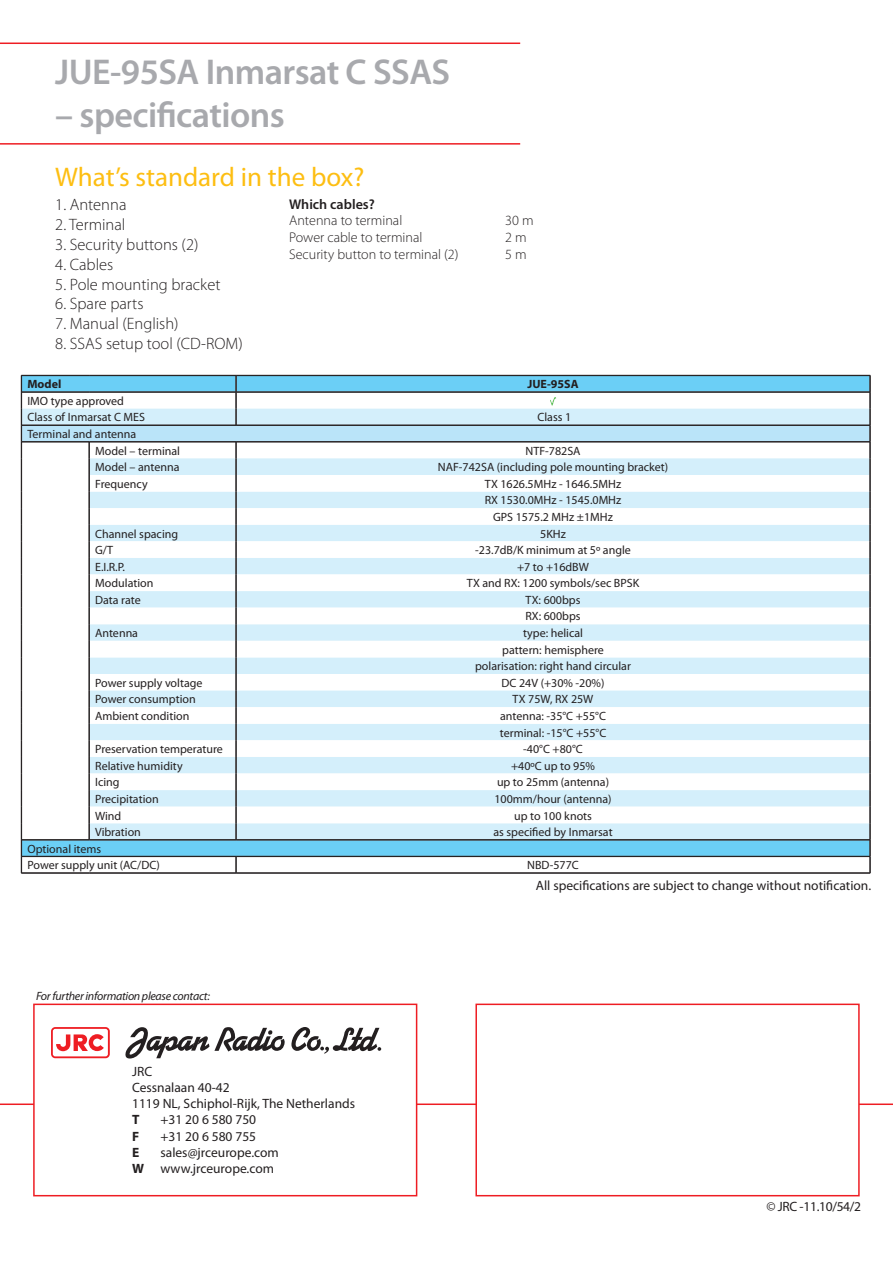
<style>
.page{position:relative;width:893px;height:1263px;background:#fff}
.page>*{position:absolute;margin:0;border:0;box-sizing:border-box;transform-origin:0 0}
.t1{font:600 36px "Myriad Pro";letter-spacing:-.015em;color:#a8a9ad}
.t2{font:27px "Myriad Pro";color:#fdbe12}
.t3{font:300 16.5px "Myriad Pro";color:#231f20}
.t4{font:300 14.1px/17px "Myriad Pro";color:#231f20}
.t5{font:13.5px/16.2px "Myriad Pro";color:#231f20}
.t6{font:12px/16.6px "Myriad Pro";color:#231f20}
.t7{font:italic 12px "Myriad Pro";letter-spacing:-.025em;color:#231f20}
.t8{font:700 12px "Myriad Pro";color:#231f20}
.s1{font-weight:600}
.s2{font-weight:700}
</style>
<div class="page">
<hr style="left:0;top:1103px;width:893px;height:2px;background:#ee1d23">
<hr style="left:0;top:43px;width:520px;height:1px;background:#ee1d23">
<div style="left:34px;top:1004px;width:383px;height:192px;background:#fff"></div>
<div style="left:33px;top:1003px;width:384px;height:193px;border:2px solid #ee1d23"></div>
<div style="left:476px;top:1004px;width:383px;height:192px;background:#fff"></div>
<div style="left:475px;top:1003px;width:385px;height:193px;border:2px solid #ee1d23"></div>
<svg style="left:291px;top:1027px;width:90px;height:27px"></svg>
<svg style="left:125px;top:1027px;width:160px;height:31px"></svg>
<svg style="left:51px;top:1027px;width:59px;height:31px"></svg>
<hr style="left:21px;top:873px;width:68px;height:1px;background:#231f20">
<hr style="left:89px;top:873px;width:147px;height:1px;background:#231f20">
<hr style="left:236px;top:873px;width:634px;height:1px;background:#231f20">
<svg style="left:21px;top:375px;width:850px;height:498px"></svg>
<hr style="left:0;top:143px;width:520px;height:2px;background:#ee1d23">
<p class="t1" style="left:55px;top:49px;width:397px">JUE-95SA Inmarsat C SSAS</p>
<p class="t1" style="left:55px;top:92px;width:231px">– specifications</p>
<p class="t2" style="left:55px;top:161px;width:311px">What’s standard in the box?</p>
<p class="t3" style="left:55px;top:195px;width:73px">1. Antenna</p>
<p class="t3" style="left:55px;top:215px;width:72px">2. Terminal</p>
<p class="t3" style="left:55px;top:234px;width:145px">3. Security buttons (2)</p>
<p class="t3" style="left:55px;top:254px;width:60px">4. Cables</p>
<p class="t3" style="left:55px;top:274px;width:167px">5. Pole mounting bracket</p>
<p class="t3" style="left:55px;top:294px;width:90px">6. Spare parts</p>
<p class="t3" style="left:55px;top:314px;width:125px">7. Manual (English)</p>
<p class="t3" style="left:55px;top:333px;width:189px">8. SSAS setup tool (CD-ROM)</p>
<p class="t4" style="left:289px;top:195px;width:115px"><span class="s1">Which cables?<br></span>Antenna to terminal</p>
<p class="t4" style="left:505px;top:212px;width:30px">30 m</p>
<p class="t4" style="left:289px;top:229px;width:135px">Power cable to terminal</p>
<p class="t4" style="left:505px;top:229px;width:23px">2 m</p>
<p class="t4" style="left:289px;top:246px;width:171px">Security button to terminal (2)</p>
<p class="t4" style="left:505px;top:246px;width:23px">5 m</p>
<p class="t8" style="left:27px;top:376px;width:35px">Model</p>
<p class="t8" style="left:527px;top:376px;width:53px">JUE-95SA</p>
<p class="t6" style="left:27px;top:392px;width:119px">IMO type approved<br>Class of Inmarsat C MES</p>
<p class="t6" style="left:537px;top:409px;width:35px">Class 1</p>
<p class="t6" style="left:95px;top:425px;width:86px;text-indent:-68px">Terminal and antenna<br>Model – terminal</p>
<p class="t6" style="left:525px;top:442px;width:57px">NTF-782SA</p>
<p class="t6" style="left:95px;top:459px;width:86px">Model – antenna</p>
<p class="t6" style="left:438px;top:459px;width:232px">NAF-742SA (including pole mounting bracket)</p>
<p class="t6" style="left:95px;top:475px;width:54px">Frequency</p>
<p class="t6" style="left:485px;top:475px;width:138px;text-align:center">TX 1626.5MHz - 1646.5MHz<br>RX 1530.0MHz - 1545.0MHz<br>GPS 1575.2 MHz ±1MHz</p>
<p class="t6" style="left:95px;top:525px;width:85px">Channel spacing</p>
<p class="t6" style="left:540px;top:525px;width:27px">5KHz</p>
<p class="t6" style="left:95px;top:542px;width:19px">G/T</p>
<p class="t6" style="left:475px;top:542px;width:157px">-23.7dB/K minimum at 5º angle</p>
<p class="t6" style="left:95px;top:558px;width:31px">E.I.R.P.</p>
<p class="t6" style="left:517px;top:558px;width:73px">+7 to +16dBW</p>
<p class="t6" style="left:95px;top:575px;width:60px">Modulation</p>
<p class="t6" style="left:467px;top:575px;width:174px">TX and RX: 1200 symbols/sec BPSK</p>
<p class="t6" style="left:95px;top:591px;width:47px">Data rate</p>
<p class="t6" style="left:525px;top:591px;width:57px">TX: 600bps<br>RX: 600bps</p>
<p class="t6" style="left:95px;top:624px;width:44px">Antenna</p>
<p class="t6" style="left:475px;top:624px;width:157px;text-align:center">type: helical<br>pattern: hemisphere polarisation: right hand circular</p>
<p class="t6" style="left:95px;top:674px;width:109px">Power supply voltage</p>
<p class="t6" style="left:502px;top:674px;width:104px">DC 24V (+30% -20%)</p>
<p class="t6" style="left:95px;top:691px;width:102px">Power consumption</p>
<p class="t6" style="left:513px;top:691px;width:82px">TX 75W, RX 25W</p>
<p class="t6" style="left:95px;top:707px;width:96px">Ambient condition</p>
<p class="t6" style="left:500px;top:707px;width:108px">antenna: -35°C +55°C terminal: -15°C +55°C</p>
<p class="t6" style="left:95px;top:741px;width:129px">Preservation temperature</p>
<p class="t6" style="left:523px;top:741px;width:61px">-40°C +80°C</p>
<p class="t6" style="left:95px;top:757px;width:89px">Relative humidity</p>
<p class="t6" style="left:511px;top:757px;width:86px">+40ºC up to 95%</p>
<p class="t6" style="left:95px;top:774px;width:26px">Icing</p>
<p class="t6" style="left:497px;top:774px;width:114px">up to 25mm (antenna)</p>
<p class="t6" style="left:95px;top:790px;width:65px">Precipitation</p>
<p class="t6" style="left:494px;top:790px;width:119px">100mm/hour (antenna)</p>
<p class="t6" style="left:95px;top:807px;width:28px">Wind</p>
<p class="t6" style="left:514px;top:807px;width:79px">up to 100 knots</p>
<p class="t6" style="left:95px;top:823px;width:47px">Vibration</p>
<p class="t6" style="left:493px;top:823px;width:121px">as specified by Inmarsat</p>
<p class="t6" style="left:27px;top:840px;width:134px">Optional items<br>Power supply unit (AC/DC)</p>
<p class="t6" style="left:527px;top:857px;width:53px">NBD-577C</p>
<p class="t7" style="left:36px;top:988px;width:175px">For further information please contact:</p>
<p class="t5" style="left:132px;top:1063px;width:225px">JRC<br>Cessnalaan 40-42<br>1119 NL, Schiphol-Rijk, The Netherlands<br><span class="s2">T<br>F<br>E<br>W</span></p>
<p class="t5" style="left:161px;top:1111px;width:120px">+31 20 6 580 750 +31 20 6 580 755 sales@jrceurope.com www.jrceurope.com</p>
<p class="t5" style="left:536px;top:877px;width:337px">All specifications are subject to change without notification.</p>
<p class="t5" style="left:767px;top:1198px;width:96px">© JRC -11.10/54/2</p>
</div>
